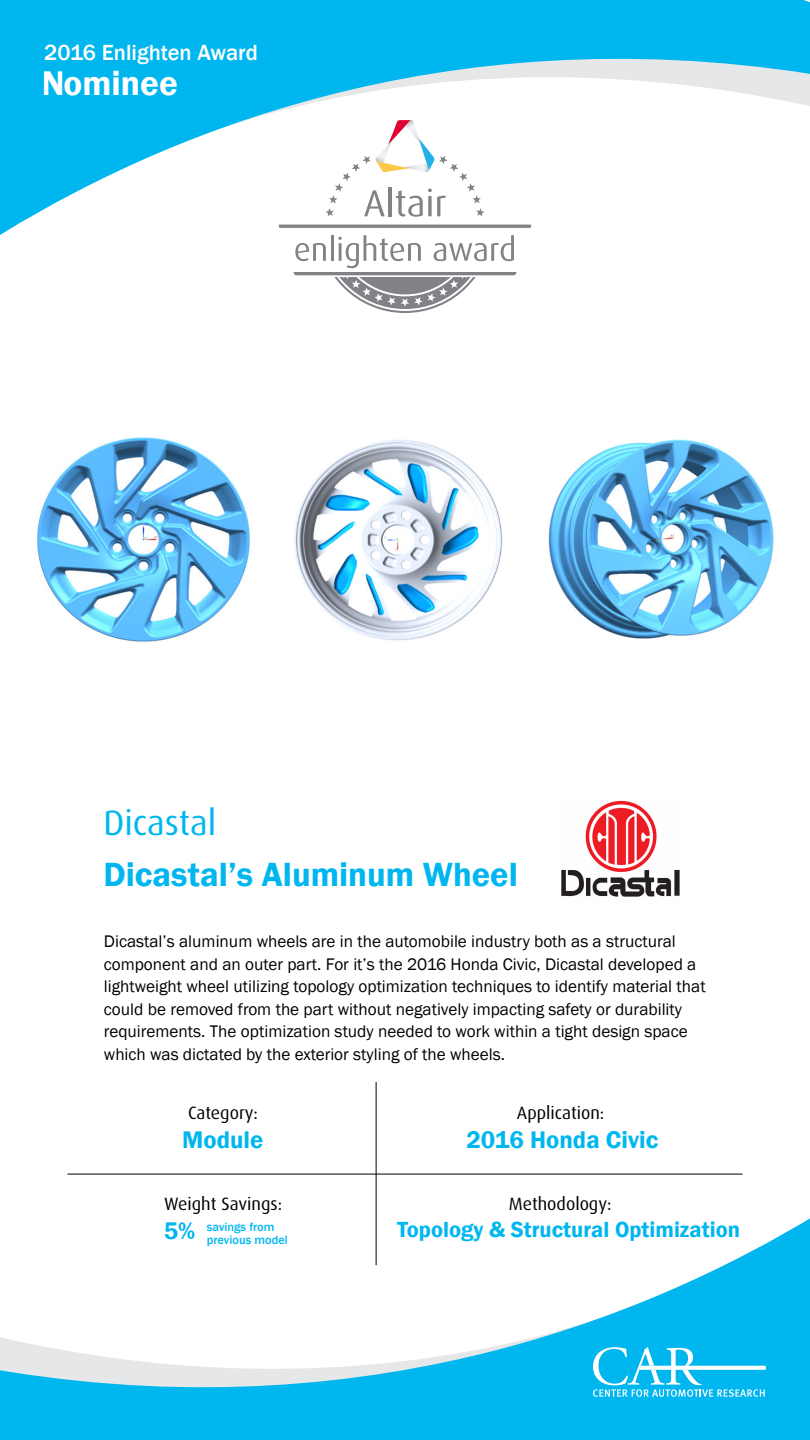
<style>
.page{position:relative;width:810px;height:1440px;background:#fff}
.page>*{position:absolute;margin:0;border:0;box-sizing:border-box;transform-origin:0 0}
.t1{font:35.25px "Dax";color:#00b6ef}
.t2{font:600 35.25px "Franklin Gothic";color:#fff}
.t3{font:600 34.5px "Franklin Gothic";color:#00b6ef}
.t4{font:600 24.75px "Franklin Gothic";color:#00b6ef}
.t5{font:600 22.5px "Franklin Gothic";color:#00b6ef}
.t6{font:500 22.5px "Franklin Gothic";color:#fff}
.t7{font:17.85px "Dax";color:#000}
.t8{font:17.25px/22.5px "Franklin Gothic";color:#000}
.t9{font:500 12.38px/13px "Franklin Gothic";color:#00b6ef}
</style>
<div class="page">
<svg style="left:0;top:1082px;width:810px;height:358px"></svg>
<svg style="left:0;top:0;width:810px;height:235px;fill:#00b6ef"></svg>
<img style="left:37px;top:437px;width:737px;height:205px">
<svg style="left:593px;top:1347px;width:173px;height:50px;background:#38c5f2"></svg>
<svg style="left:279px;top:120px;width:252px;height:193px"></svg>
<img style="left:561px;top:800px;width:119px;height:97px">
<hr style="left:68px;top:1174px;width:674px;height:1px;background:#000">
<hr style="left:376px;top:1082px;width:1px;height:183px;background:#000">
<p class="t6" style="left:44px;top:38px;width:215px">2016 Enlighten Award</p>
<p class="t2" style="left:42px;top:61px;width:138px">Nominee</p>
<p class="t1" style="left:103px;top:804px;width:115px">Dicastal</p>
<p class="t3" style="left:103px;top:853px;width:416px">Dicastal’s Aluminum Wheel</p>
<p class="t8" style="left:104px;top:931px;width:603px">Dicastal’s aluminum wheels are in the automobile industry both as a structural component and an outer part. For it’s the 2016 Honda Civic, Dicastal developed a lightweight wheel utilizing topology optimization techniques to identify material that could be removed from the part without negatively impacting safety or durability requirements. The optimization study needed to work within a tight design space which was dictated by the exterior styling of the wheels.</p>
<p class="t7" style="left:188px;top:1103px;width:71px">Category:</p>
<p class="t4" style="left:182px;top:1125px;width:83px">Module</p>
<p class="t7" style="left:164px;top:1194px;width:120px">Weight Savings:</p>
<p class="t4" style="left:164px;top:1215px;width:33px">5%</p>
<p class="t9" style="left:207px;top:1221px;width:82px">savings from previous model</p>
<p class="t7" style="left:517px;top:1103px;width:89px">Application:</p>
<p class="t4" style="left:466px;top:1125px;width:194px">2016 Honda Civic</p>
<p class="t7" style="left:509px;top:1194px;width:104px">Methodology:</p>
<p class="t5" style="left:397px;top:1216px;width:345px">Topology &amp; Structural Optimization</p>
</div>
